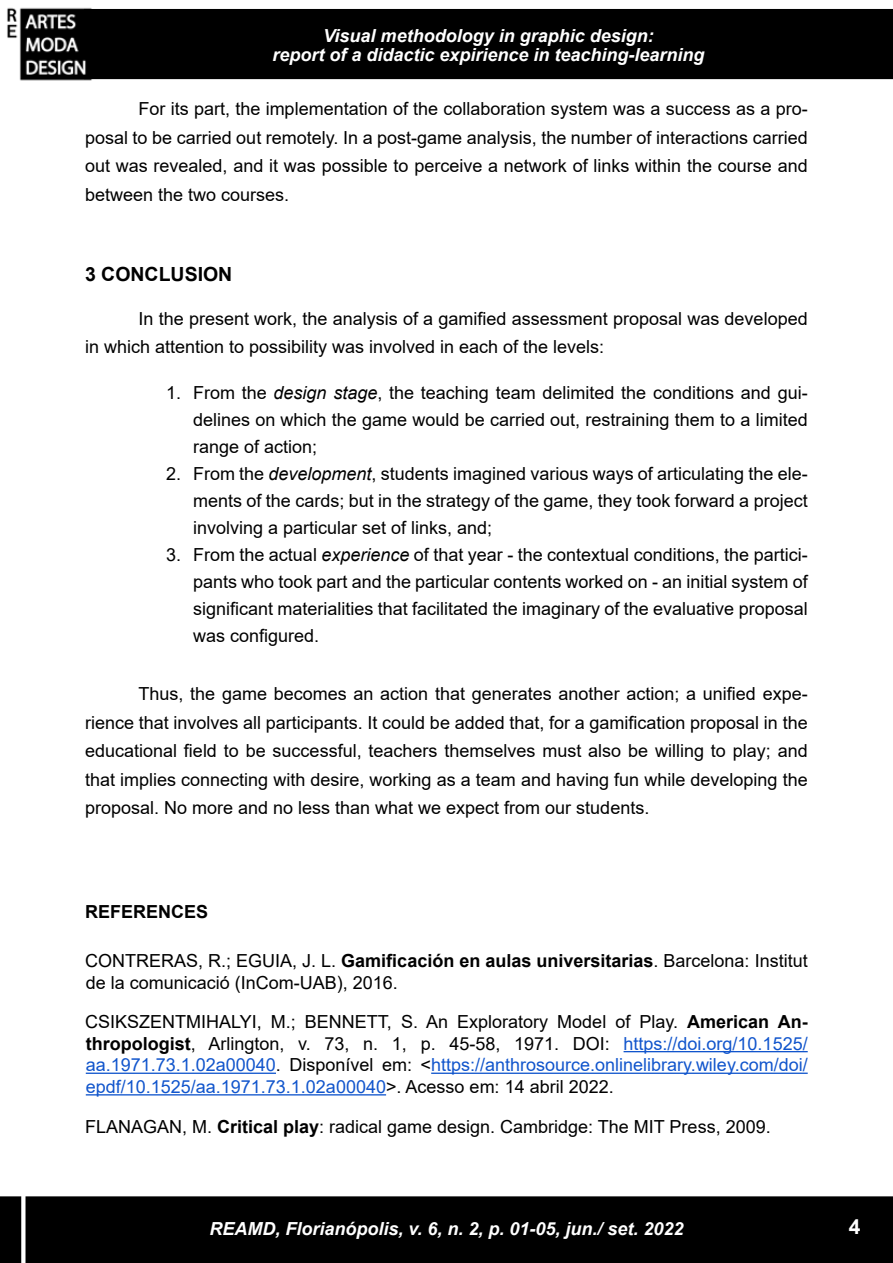
<style>
.page{position:relative;width:893px;height:1263px;background:#fff}
.page>*{position:absolute;margin:0;border:0;box-sizing:border-box;transform-origin:0 0}
.t1{font:700 21px "Arial";color:#fff}
.t2{font:700 19.5px "Arial";color:#000}
.t3{font:18px/28.5px "Arial";color:#000;text-align:justify}
.t4{font:italic 700 18px/18.6px "Arial";color:#fff;text-align:center}
.t5{font:700 18px "Arial";color:#000}
.s1{font-style:italic}
.s2{font-weight:700}
.s3{color:#15c}
</style>
<div class="page">
<div style="left:85px;top:10px;width:807px;height:68px;background:#000"></div>
<div style="left:84px;top:9px;width:809px;height:70px;border:2px solid #000"></div>
<img style="left:7px;top:7px;width:93px;height:74px">
<div style="left:1px;top:1197px;width:891px;height:65px;background:#000"></div>
<div style="left:0;top:1196px;width:893px;height:67px;border:2px solid #000"></div>
<div style="left:21px;top:383px;width:5px;height:880px;background:#fff"></div>
<hr style="left:624px;top:1051px;width:184px;height:1px;background:#15c">
<hr style="left:86px;top:1072px;width:190px;height:2px;background:#15c">
<hr style="left:431px;top:1072px;width:377px;height:2px;background:#15c">
<hr style="left:86px;top:1094px;width:300px;height:1px;background:#15c">
<p class="t4" style="left:272px;top:27px;width:434px">Visual methodology in graphic design:<br>report of a didactic expirience in teaching-learning</p>
<p class="t3" style="left:85px;top:94px;width:724px;text-indent:53px">For its part, the implementation of the collaboration system was a success as a pro&shy;posal to be carried out remotely. In a post-game analysis, the number of interactions carried out was revealed, and it was possible to perceive a network of links within the course and between the two courses.</p>
<p class="t2" style="left:85px;top:260px;width:149px">3 CONCLUSION</p>
<p class="t3" style="left:85px;top:304px;width:724px;text-indent:53px">In the present work, the analysis of a gamified assessment proposal was developed in which attention to possibility was involved in each of the levels:</p>
<p class="t3" style="left:193px;top:379px;width:616px;line-height:27px;text-indent:-27px">1. From the <span class="s1">design stage</span>, the teaching team delimited the conditions and gui&shy;delines on which the game would be carried out, restraining them to a limited range of action;</p>
<p class="t3" style="left:193px;top:460px;width:616px;line-height:27px;text-indent:-27px">2. From the <span class="s1">development</span>, students imagined various ways of articulating the ele&shy;ments of the cards; but in the strategy of the game, they took forward a project involving a particular set of links, and;</p>
<p class="t3" style="left:193px;top:541px;width:616px;line-height:27px;text-indent:-27px">3. From the actual <span class="s1">experience</span> of that year - the contextual conditions, the partici&shy;pants who took part and the particular contents worked on - an initial system of significant materialities that facilitated the imaginary of the evaluative proposal was configured.</p>
<p class="t3" style="left:85px;top:679px;width:724px;text-indent:53px">Thus, the game becomes an action that generates another action; a unified expe&shy;rience that involves all participants. It could be added that, for a gamification proposal in the educational field to be successful, teachers themselves must also be willing to play; and that implies connecting with desire, working as a team and having fun while developing the proposal. No more and no less than what we expect from our students.</p>
<p class="t5" style="left:85px;top:899px;width:125px">REFERENCES</p>
<p class="t3" style="left:85px;top:950px;width:724px;line-height:21.6px">CONTRERAS, R.; EGUIA, J. L. <span class="s2">Gamificación en aulas universitarias</span>. Barcelona: Institut de la comunicació (InCom-UAB), 2016.</p>
<p class="t3" style="left:85px;top:1011px;width:724px;line-height:21.6px">CSIKSZENTMIHALYI, M.; BENNETT, S. An Exploratory Model of Play. <span class="s2">American An&shy;thropologist</span>, Arlington, v. 73, n. 1, p. 45-58, 1971. DOI: <span class="s3">https://doi.org/10.1525/ aa.1971.73.1.02a00040</span>. Disponível em: &lt;<span class="s3">https://anthrosource.onlinelibrary.wiley.com/doi/ epdf/10.1525/aa.1971.73.1.02a00040</span>&gt;. Acesso em: 14 abril 2022.</p>
<p class="t3" style="left:85px;top:1112px;width:687px">FLANAGAN, M. <span class="s2">Critical play</span>: radical game design. Cambridge: The MIT Press, 2009.</p>
<p class="t4" style="left:209px;top:1220px;width:476px">REAMD, Florianópolis, v. 6, n. 2, p. 01-05, jun./ set. 2022</p>
<p class="t1" style="left:849px;top:1211px;width:13px">4</p>
</div>
